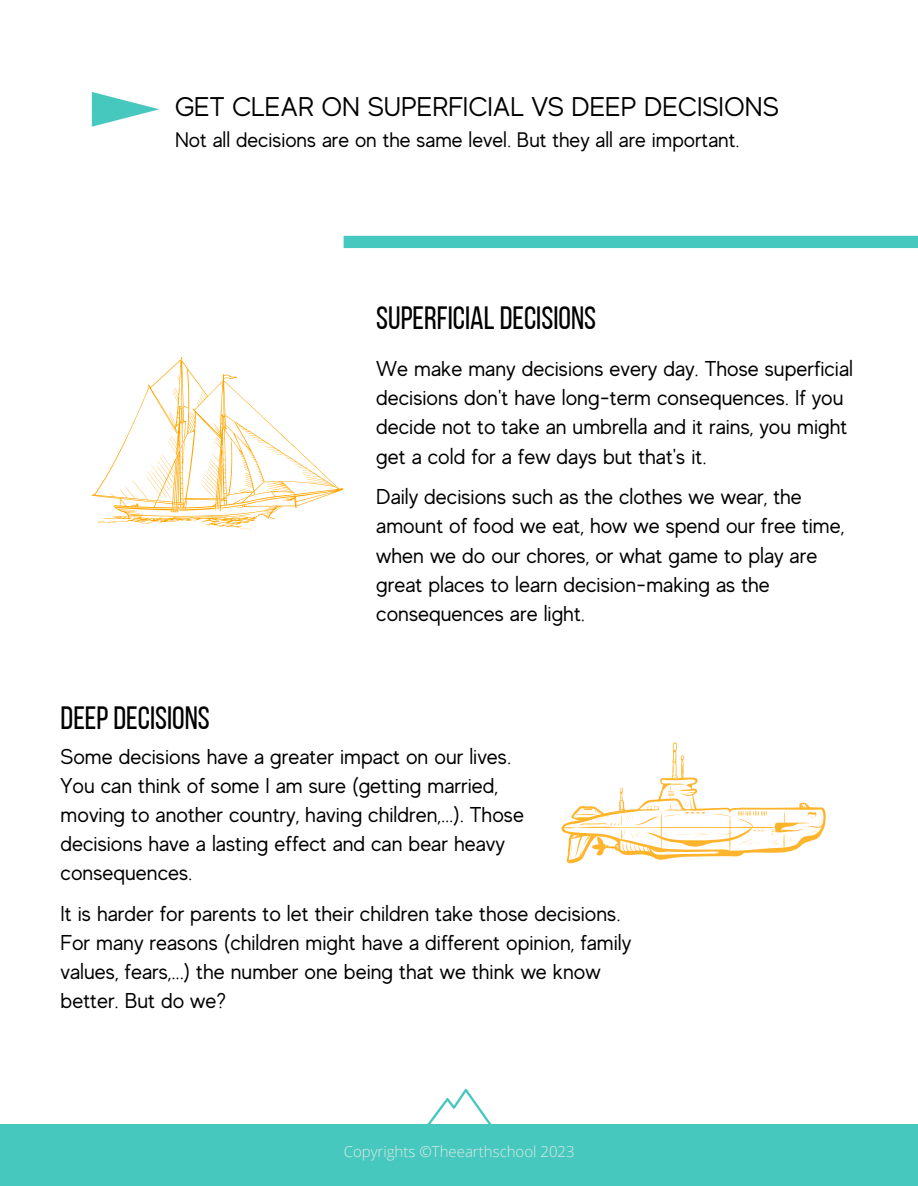
<style>
.page{position:relative;width:918px;height:1186px;background:#fff}
.page>*{position:absolute;margin:0;border:0;box-sizing:border-box;transform-origin:0 0}
.t1{font:32.25px "Bebas Neue";color:#000}
.t2{font:27px "MADE Evolve Sans";color:#000}
.t3{font:21.45px/29.2px "MADE Evolve Sans";color:#000}
.t4{font:21px "MADE Evolve Sans";color:#000}
.t5{font:300 15px "Open Sans";color:#dee9e5}
</style>
<div class="page">
<div style="left:0;top:1124px;width:918px;height:62px;background:#47c8bf"></div>
<svg style="left:427px;top:1089px;width:65px;height:35px"></svg>
<div style="left:344px;top:236px;width:574px;height:12px;background:#47c8bf"></div>
<svg style="left:92px;top:92px;width:67px;height:35px"></svg>
<svg style="left:562px;top:742px;width:264px;height:122px"></svg>
<svg style="left:92px;top:357px;width:252px;height:172px"></svg>
<p class="t2" style="left:175px;top:92px;width:605px">GET CLEAR ON SUPERFICIAL VS DEEP DECISIONS</p>
<p class="t4" style="left:175px;top:128px;width:566px">Not all decisions are on the same level. But they all are important.</p>
<p class="t1" style="left:376px;top:305px;width:221px">SUPERFICIAL DECISIONS</p>
<p class="t3" style="left:376px;top:354px;width:478px">We make many decisions every day. Those superficial decisions don't have long-term consequences. If you decide not to take an umbrella and it rains, you might get a cold for a few days but that's it.</p>
<p class="t3" style="left:376px;top:482px;width:470px">Daily decisions such as the clothes we wear, the amount of food we eat, how we spend our free time, when we do our chores, or what game to play are great places to learn decision-making as the consequences are light.</p>
<p class="t1" style="left:61px;top:704px;width:151px">DEEPDECISIONS</p>
<p class="t3" style="left:61px;top:742px;width:465px">Some decisions have a greater impact on our lives.<br>You can think of some I am sure (getting married, moving to another country, having children,...). Those decisions have a lasting effect and can bear heavy consequences.</p>
<p class="t3" style="left:61px;top:899px;width:572px">It is harder for parents to let their children take those decisions.<br>For many reasons (children might have a different opinion, family values, fears,...) the number one being that we think we know better. But do we?</p>
<p class="t5" style="left:344px;top:1141px;width:233px">Copyrights ©Theearthschool 2023</p>
</div>
